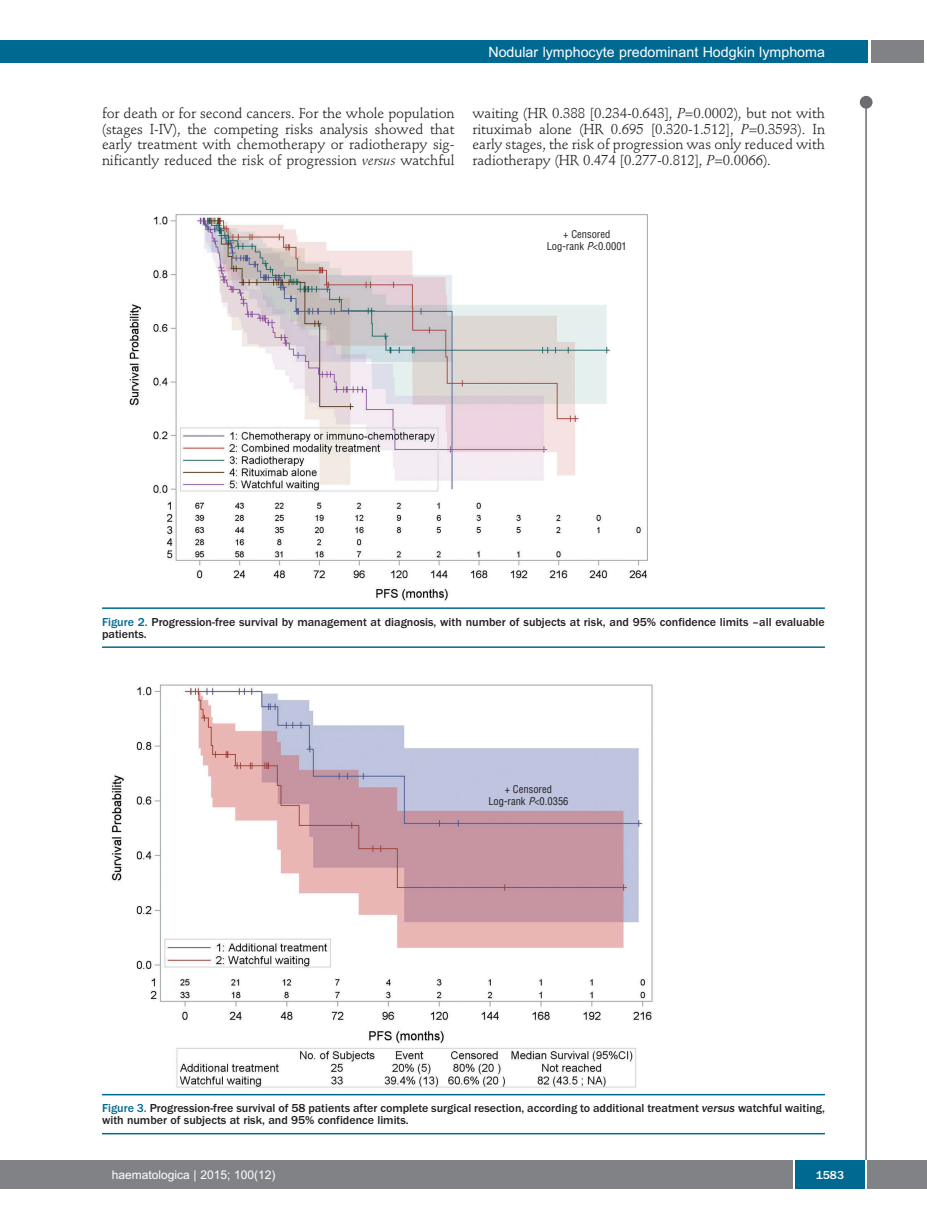
<style>
.page{position:relative;width:927px;height:1225px;background:#fff}
.page>*{position:absolute;margin:0;border:0;box-sizing:border-box;transform-origin:0 0}
.t1{font:14.25px/15.9px "Stempel Schneidler";letter-spacing:-.005em;color:#231f20;text-align:justify}
.t2{font:14.25px "Arial";color:#fff}
.t3{font:500 12px/12px "Franklin Gothic";color:#231f20}
.t4{font:12px "Arial";color:#fff}
.t5{font:500 12px "Franklin Gothic";color:#fff}
.t6{font:condensed 10.5px/12.6px "Helvetica";color:#231f20;text-align:center}
.s1{font-style:italic}
.s2{color:#006991}
</style>
<div class="page">
<div style="left:860px;top:96px;width:12px;height:13px;background:#6c6d70;border-radius:50%"></div>
<hr style="left:865px;top:98px;width:2px;height:1062px;background:#6c6d70">
<div style="left:871px;top:40px;width:52px;height:22px;background:#808285"></div>
<div style="left:18px;top:40px;width:849px;height:22px;background:#006991"></div>
<div style="left:17px;top:1160px;width:910px;height:28px;background:#808285"></div>
<div style="left:795px;top:1160px;width:70px;height:28px;background:#006991"></div>
<hr style="left:793px;top:1160px;width:2px;height:28px;background:#fff">
<hr style="left:865px;top:1160px;width:2px;height:28px;background:#fff">
<div style="left:0;top:40px;width:19px;height:22px;background:#006991"></div>
<div style="left:0;top:1160px;width:18px;height:28px;background:#808285"></div>
<img style="left:129px;top:214px;width:519px;height:387px">
<hr style="left:102px;top:607px;width:723px;height:2px;background:#006991">
<hr style="left:102px;top:646px;width:723px;height:2px;background:#006991">
<img style="left:103px;top:684px;width:559px;height:412px">
<hr style="left:102px;top:1094px;width:723px;height:1px;background:#006991">
<hr style="left:102px;top:1133px;width:723px;height:1px;background:#006991">
<p class="t2" style="left:488px;top:44px;width:338px">Nodular lymphocyte predominant Hodgkin lymphoma</p>
<p class="t1" style="left:102px;top:106px;width:354px">for death or for second cancers. For the whole population (stages I-IV), the competing risks analysis showed that early treatment with chemotherapy or radiotherapy sig&shy;nificantly reduced the risk of progression <span class="s1">versus</span> watchful</p>
<p class="t1" style="left:472px;top:106px;width:354px">waiting (HR 0.388 [0.234-0.643], <span class="s1">P</span>=0.0002), but not with rituximab alone (HR 0.695 [0.320-1.512], <span class="s1">P</span>=0.3593). In early stages, the risk of progression was only reduced with radiotherapy (HR 0.474 [0.277-0.812], <span class="s1">P</span>=0.0066).</p>
<p class="t6" style="left:547px;top:228px;width:82px">+ Censored<br>Log-rank <span class="s1">P</span>&lt;0.0001</p>
<p class="t3" style="left:102px;top:616px;width:724px"><span class="s2">Figure 2.</span> Progression-free survival by management at diagnosis, with number of subjects at risk, and 95% confidence limits –all evaluable patients.</p>
<p class="t6" style="left:488px;top:782px;width:82px">+ Censored<br>Log-rank <span class="s1">P</span>&lt;0.0356</p>
<p class="t3" style="left:102px;top:1102px;width:724px"><span class="s2">Figure 3.</span> Progression-free survival of 58 patients after complete surgical resection, according to additional treatment <span class="s1">versus</span> watchful waiting, with number of subjects at risk, and 95% confidence limits.</p>
<p class="t4" style="left:112px;top:1167px;width:165px">haematologica | 2015; 100(12)</p>
<p class="t5" style="left:816px;top:1167px;width:30px">1583</p>
</div>
